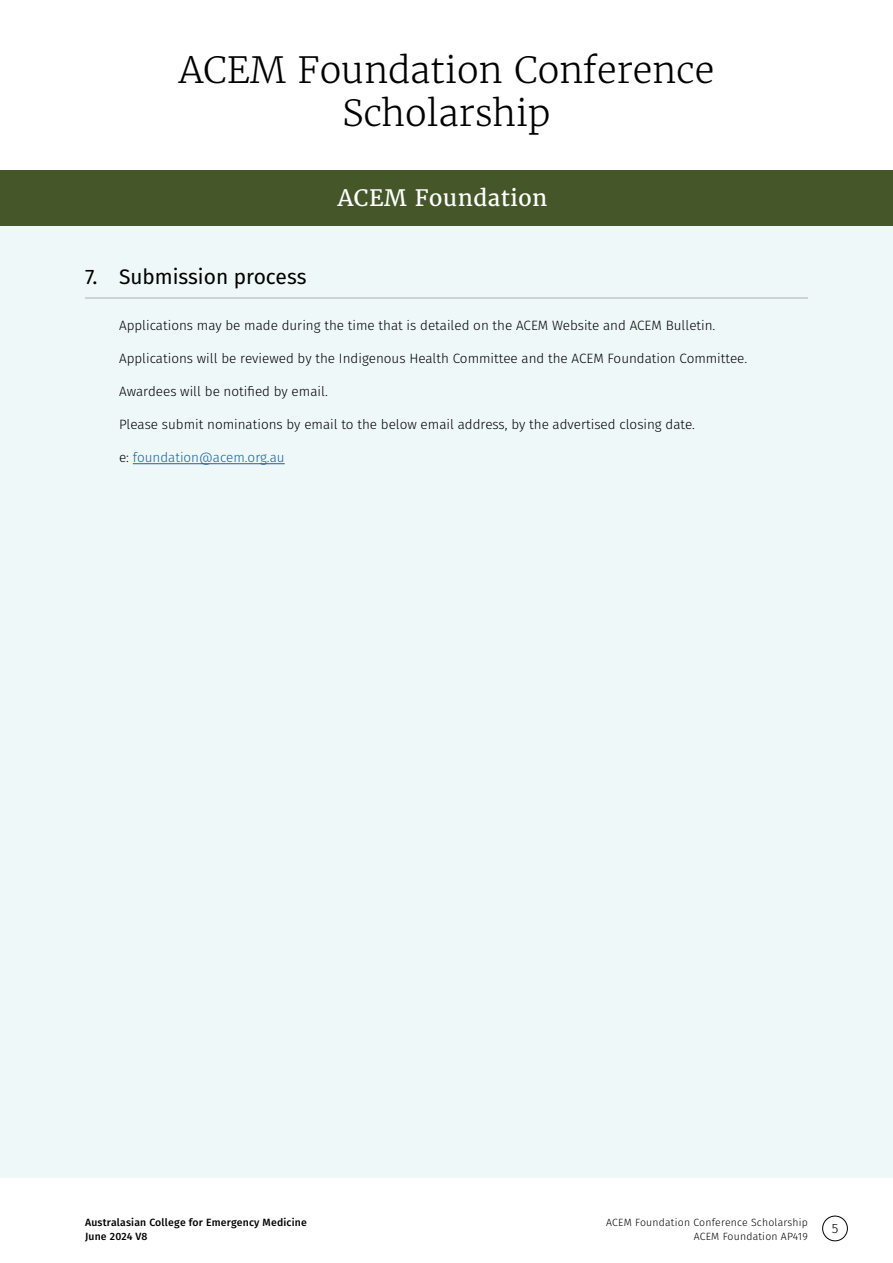
<style>
.page{position:relative;width:893px;height:1263px;background:#fff}
.page>*{position:absolute;margin:0;border:0;box-sizing:border-box;transform-origin:0 0}
.t1{font:300 36px/43.2px "Merriweather";color:#000;text-align:center}
.t2{font:22.5px "Merriweather";letter-spacing:.02em;color:#fff}
.t3{font:21px "Fira Sans";color:#000}
.t4{font:300 13.5px "Fira Sans";color:#000}
.t5{font:300 13.5px "Fira Sans";color:#215e9e}
.t6{font:300 10.5px/13.5px "Fira Sans";letter-spacing:.02em;color:#000;text-align:right}
.t7{font:500 10.5px/13.5px "Fira Sans";letter-spacing:.02em;color:#000}
.s1{color:#000}
</style>
<div class="page">
<div style="left:0;top:170px;width:893px;height:1008px;background:#eef8f9"></div>
<div style="left:822px;top:1216px;width:26px;height:25px;border:1px solid #000;border-radius:50%"></div>
<div style="left:0;top:170px;width:893px;height:56px;background:#455728"></div>
<hr style="left:85px;top:297px;width:723px;height:2px;background:#cccecf">
<hr style="left:133px;top:463px;width:152px;height:1px;background:#215e9e">
<h1 class="t1" style="left:179px;top:48px;width:537px">ACEM Foundation Conference<br>Scholarship</h1>
<h2 class="t2" style="left:338px;top:184px;width:211px">ACEM Foundation</h2>
<h3 class="t3" style="left:85px;top:261px;width:223px">7. Submission process</h3>
<p class="t4" style="left:119px;top:316px;width:598px">Applications may be made during the time that is detailed on the ACEM Website and ACEM Bulletin.</p>
<p class="t4" style="left:119px;top:349px;width:630px">Applications will be reviewed by the Indigenous Health Committee and the ACEM Foundation Committee.</p>
<p class="t4" style="left:119px;top:382px;width:210px">Awardees will be notified by email.</p>
<p class="t4" style="left:119px;top:415px;width:577px">Please submit nominations by email to the below email address, by the advertised closing date.</p>
<p class="t5" style="left:119px;top:448px;width:167px"><span class="s1">e:</span> foundation@acem.org.au</p>
<p class="t7" style="left:85px;top:1215px;width:223px">Australasian College for Emergency Medicine<br>June 2024 V8</p>
<p class="t6" style="left:606px;top:1215px;width:203px">ACEM Foundation Conference Scholarship<br>ACEM Foundation AP419</p>
<p class="t4" style="left:832px;top:1219px;width:8px">5</p>
</div>
